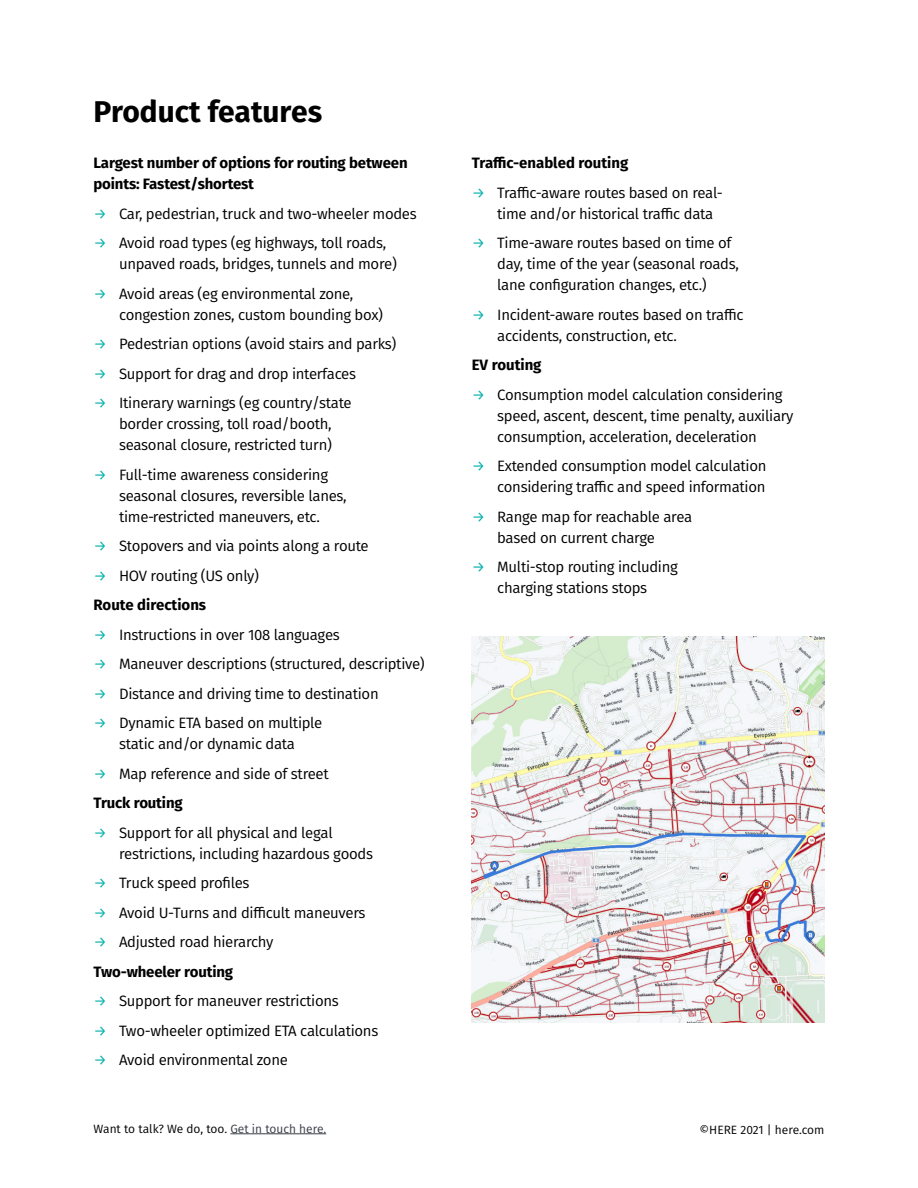
<style>
.page{position:relative;width:918px;height:1188px;background:#fff}
.page>*{position:absolute;margin:0;border:0;box-sizing:border-box;transform-origin:0 0}
.t1{font:700 30px "Fira GO";color:#000}
.t2{font:15px/21px "Fira GO";letter-spacing:-.02em;color:#000}
.t3{font:700 15px/21px "Fira GO";letter-spacing:-.01em;color:#000}
.t4{font:12px "Fira GO";color:#000}
.s1{color:#00b0ab}
.s2{font-weight:700}
.s3{color:#383c45}
</style>
<div class="page">
<img style="left:472px;top:636px;width:352px;height:386px">
<hr style="left:230px;top:1133px;width:96px;height:1px;background:#383c45">
<h1 class="t1" style="left:94px;top:94px;width:230px">Product features</h1>
<p class="t3" style="left:94px;top:152px;width:316px">Largest number of options for routing between points: Fastest/shortest</p>
<p class="t2" style="left:94px;top:203px;width:325px"><span class="s1">→</span> Car, pedestrian, truck and two-wheeler modes</p>
<p class="t2" style="left:119px;top:232px;width:279px;text-indent:-26px"><span class="s1">→</span> Avoid road types (eg highways, toll roads, unpaved roads, bridges, tunnels and more)</p>
<p class="t2" style="left:119px;top:283px;width:266px;text-indent:-26px"><span class="s1">→</span> Avoid areas (eg environmental zone, congestion zones, custom bounding box)</p>
<p class="t2" style="left:94px;top:333px;width:304px"><span class="s1">→</span> Pedestrian options (avoid stairs and parks)</p>
<p class="t2" style="left:94px;top:363px;width:264px"><span class="s1">→</span> Support for drag and drop interfaces</p>
<p class="t2" style="left:94px;top:392px;width:260px;text-align:center"><span class="s1">→</span> Itinerary warnings (eg country/state border crossing, toll road/booth, seasonal closure, restricted turn)</p>
<p class="t2" style="left:119px;top:464px;width:229px;text-indent:-26px"><span class="s1">→</span> Full-time awareness considering seasonal closures, reversible lanes, time‐restricted maneuvers, etc.</p>
<p class="t2" style="left:94px;top:535px;width:277px"><span class="s1">→</span> Stopovers and via points along a route</p>
<p class="t2" style="left:94px;top:561px;width:167px;line-height:29.5px"><span class="s1">→</span> HOV routing (US only)<br><span class="s2">Route directions</span></p>
<p class="t2" style="left:94px;top:624px;width:248px"><span class="s1">→</span> Instructions in over 108 languages</p>
<p class="t2" style="left:94px;top:653px;width:333px"><span class="s1">→</span> Maneuver descriptions (structured, descriptive)</p>
<p class="t2" style="left:94px;top:683px;width:287px"><span class="s1">→</span> Distance and driving time to destination</p>
<p class="t2" style="left:94px;top:712px;width:230px;text-align:center"><span class="s1">→</span> Dynamic ETA based on multiple static and/or dynamic data</p>
<p class="t2" style="left:94px;top:759px;width:237px;line-height:29.5px"><span class="s1">→</span> Map reference and side of street<br><span class="s2">Truck routing</span></p>
<p class="t2" style="left:119px;top:822px;width:255px;text-indent:-26px"><span class="s1">→</span> Support for all physical and legal restrictions, including hazardous goods</p>
<p class="t2" style="left:94px;top:873px;width:158px"><span class="s1">→</span> Truck speed profiles</p>
<p class="t2" style="left:94px;top:902px;width:273px"><span class="s1">→</span> Avoid U-Turns and difficult maneuvers</p>
<p class="t2" style="left:94px;top:927px;width:181px;line-height:29.5px"><span class="s1">→</span> Adjusted road hierarchy<br><span class="s2">Two-wheeler routing</span></p>
<p class="t2" style="left:94px;top:991px;width:247px"><span class="s1">→</span> Support for maneuver restrictions</p>
<p class="t2" style="left:94px;top:1020px;width:286px"><span class="s1">→</span> Two-wheeler optimized ETA calculations</p>
<p class="t2" style="left:94px;top:1050px;width:196px"><span class="s1">→</span> Avoid environmental zone</p>
<p class="t3" style="left:472px;top:152px;width:158px">Traffic-enabled routing</p>
<p class="t2" style="left:497px;top:182px;width:227px;text-indent:-26px"><span class="s1">→</span> Traffic-aware routes based on real&shy;time and/or historical traffic data</p>
<p class="t2" style="left:497px;top:232px;width:243px;text-indent:-26px"><span class="s1">→</span> Time-aware routes based on time of day, time of the year (seasonal roads, lane configuration changes, etc.)</p>
<p class="t2" style="left:497px;top:304px;width:248px;text-indent:-26px"><span class="s1">→</span> Incident-aware routes based on traffic accidents, construction, etc.</p>
<p class="t3" style="left:472px;top:354px;width:71px">EV routing</p>
<p class="t2" style="left:497px;top:384px;width:298px;text-indent:-26px"><span class="s1">→</span> Consumption model calculation considering speed, ascent, descent, time penalty, auxiliary consumption, acceleration, deceleration</p>
<p class="t2" style="left:472px;top:456px;width:296px;text-align:right"><span class="s1">→</span> Extended consumption model calculation considering traffic and speed information</p>
<p class="t2" style="left:497px;top:506px;width:196px;text-indent:-26px"><span class="s1">→</span> Range map for reachable area based on current charge</p>
<p class="t2" style="left:472px;top:557px;width:208px;text-align:center"><span class="s1">→</span> Multi-stop routing including charging stations stops</p>
<p class="t4" style="left:94px;top:1121px;width:234px">Want to talk? We do, too. <span class="s3">Get in touch here.</span></p>
<p class="t4" style="left:699px;top:1123px;width:126px">©HERE 2021 | here.com</p>
</div>
